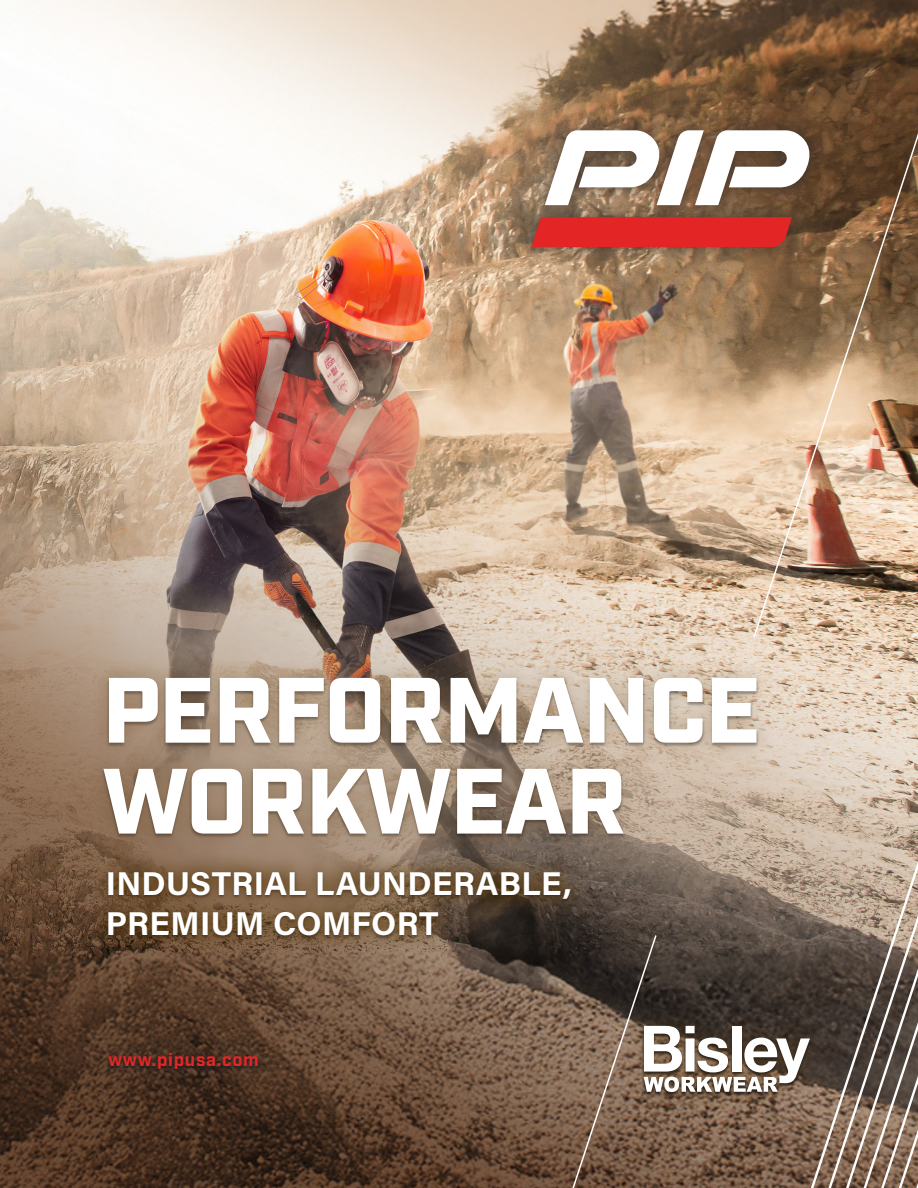
<style>
.page{position:relative;width:918px;height:1188px;background:#fff}
.page>*{position:absolute;margin:0;border:0;box-sizing:border-box;transform-origin:0 0}
.t1{font:900 92.55px "Industry";letter-spacing:-.01em;color:#fff}
.t2{font:700 33px/40.5px "Acumin Pro";letter-spacing:.01em;color:#fff}
.t3{font:700 18px "Industry";letter-spacing:.04em;color:#e22826}
</style>
<div class="page">
<img style="left:0;top:0;width:918px;height:1188px">
<div style="left:515px;top:111px;width:313px;height:155px;background:#231f20;opacity:.74"></div>
<div style="left:531px;top:217px;width:221px;height:30px;background:#e32525"></div>
<svg style="left:545px;top:130px;width:207px;height:75px"></svg>
<div style="left:86px;top:659px;width:689px;height:194px;background:#553403;opacity:.26"></div>
<div style="left:89px;top:853px;width:499px;height:101px;background:#553403;opacity:.75"></div>
<img style="left:752px;top:95px;width:166px;height:544px">
<svg style="left:80px;top:1025px;width:207px;height:72px;background:#493223"></svg>
<svg style="left:567px;top:847px;width:351px;height:341px;background:#776659"></svg>
<p class="t1" style="left:102px;top:655px;width:660px">PERFORMANCE</p>
<p class="t1" style="left:102px;top:746px;width:525px">WORKWEAR</p>
<p class="t2" style="left:106px;top:861px;width:467px">INDUSTRIAL LAUNDERABLE,<br>PREMIUM COMFORT</p>
<p class="t3" style="left:108px;top:1048px;width:152px">www.pipusa.com</p>
</div>
